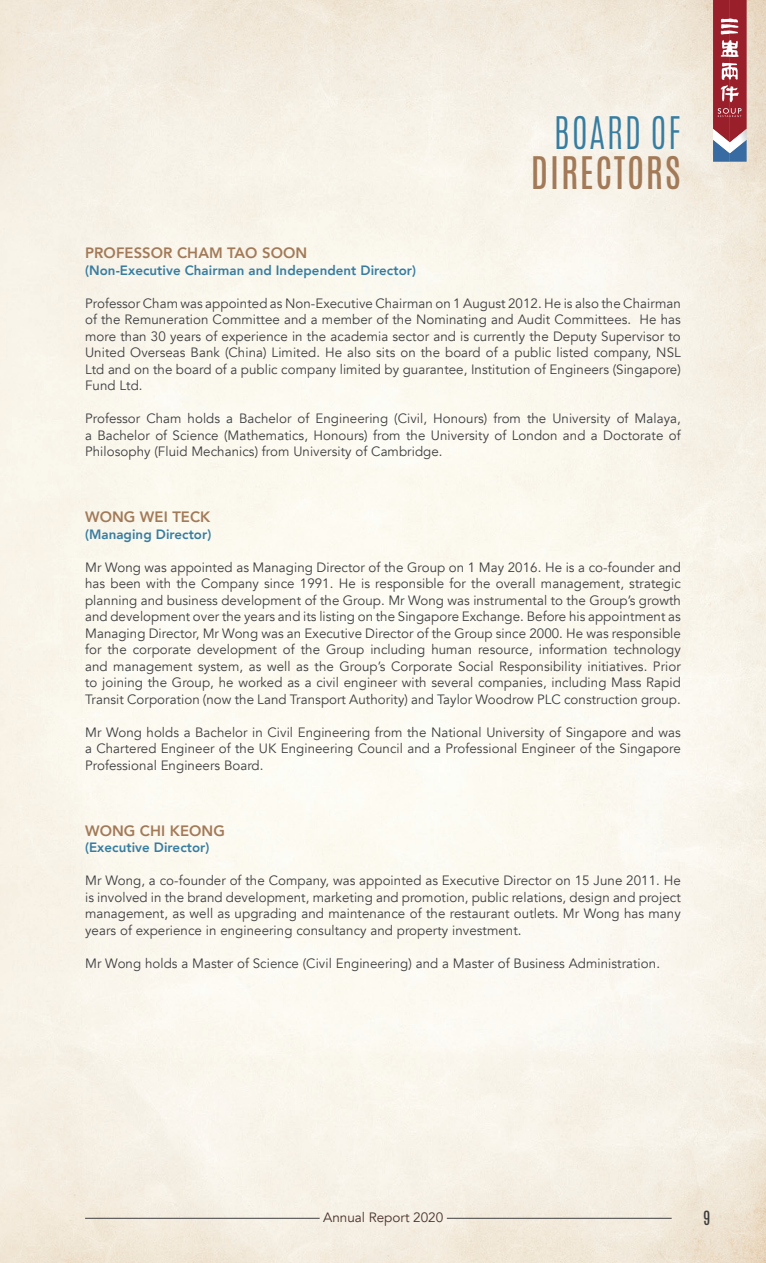
<style>
.page{position:relative;width:766px;height:1263px;background:#fff}
.page>*{position:absolute;margin:0;border:0;box-sizing:border-box;transform-origin:0 0}
.t1{font:37.5px "Antonio";letter-spacing:.04em;color:#a37a58}
.t2{font:300 37.5px "Antonio";letter-spacing:.04em;color:#367da1}
.t3{font:16.5px "Antonio";color:#3e3e3f}
.t4{font:800 15px "Avenir";letter-spacing:.005em;color:#a37a58}
.t5{font:13.5px/16.5px "Avenir";letter-spacing:.005em;color:#3e3e3f;text-align:justify}
.t6{font:800 13.5px "Avenir";letter-spacing:.005em;color:#367da1}
.t7{font:13.5px "Avenir";color:#49332b}
</style>
<div class="page">
<img style="left:0;top:0;width:765px;height:1263px">
<hr style="left:446px;top:1218px;width:225px;height:1px;background:#3e3e3f">
<hr style="left:85px;top:1218px;width:234px;height:1px;background:#3e3e3f">
<svg style="left:712px;top:0;width:34px;height:162px;background:#a65663"></svg>
<p class="t2" style="left:554px;top:106px;width:128px">BOARD OF</p>
<p class="t1" style="left:531px;top:145px;width:151px">DIRECTORS</p>
<p class="t4" style="left:85px;top:241px;width:223px">PROFESSOR CHAM TAO SOON</p>
<p class="t6" style="left:85px;top:260px;width:332px">(Non-Executive Chairman and Independent Director)</p>
<p class="t5" style="left:85px;top:295px;width:597px">Professor Cham was appointed as Non-Executive Chairman on 1 August 2012. He is also the Chairman of the Remuneration Committee and a member of the Nominating and Audit Committees. He has more than 30 years of experience in the academia sector and is currently the Deputy Supervisor to United Overseas Bank (China) Limited. He also sits on the board of a public listed company, NSL Ltd and on the board of a public company limited by guarantee, Institution of Engineers (Singapore)<br>Fund Ltd.</p>
<p class="t5" style="left:85px;top:411px;width:597px">Professor Cham holds a Bachelor of Engineering (Civil, Honours) from the University of Malaya, a Bachelor of Science (Mathematics, Honours) from the University of London and a Doctorate of Philosophy (Fluid Mechanics) from University of Cambridge.</p>
<p class="t4" style="left:85px;top:505px;width:127px">WONG WEI TECK</p>
<p class="t6" style="left:85px;top:524px;width:128px">(Managing Director)</p>
<p class="t5" style="left:85px;top:559px;width:597px">Mr Wong was appointed as Managing Director of the Group on 1 May 2016. He is a co-founder and has been with the Company since 1991. He is responsible for the overall management, strategic planning and business development of the Group. Mr Wong was instrumental to the Group’s growth and development over the years and its listing on the Singapore Exchange. Before his appointment as Managing Director, Mr Wong was an Executive Director of the Group since 2000. He was responsible for the corporate development of the Group including human resource, information technology and management system, as well as the Group’s Corporate Social Responsibility initiatives. Prior to joining the Group, he worked as a civil engineer with several companies, including Mass Rapid Transit Corporation (now the Land Transport Authority) and Taylor Woodrow PLC construction group.</p>
<p class="t5" style="left:85px;top:724px;width:597px">Mr Wong holds a Bachelor in Civil Engineering from the National University of Singapore and was a Chartered Engineer of the UK Engineering Council and a Professional Engineer of the Singapore Professional Engineers Board.</p>
<p class="t4" style="left:85px;top:819px;width:141px">WONG CHI KEONG</p>
<p class="t6" style="left:85px;top:837px;width:126px">(Executive Director)</p>
<p class="t5" style="left:85px;top:873px;width:597px">Mr Wong, a co-founder of the Company, was appointed as Executive Director on 15 June 2011. He is involved in the brand development, marketing and promotion, public relations, design and project management, as well as upgrading and maintenance of the restaurant outlets. Mr Wong has many years of experience in engineering consultancy and property investment.</p>
<p class="t5" style="left:85px;top:955px;width:576px">Mr Wong holds a Master of Science (Civil Engineering) and a Master of Business Administration.</p>
<p class="t7" style="left:323px;top:1209px;width:122px">Annual Report 2020</p>
<p class="t3" style="left:703px;top:1206px;width:9px">9</p>
</div>
